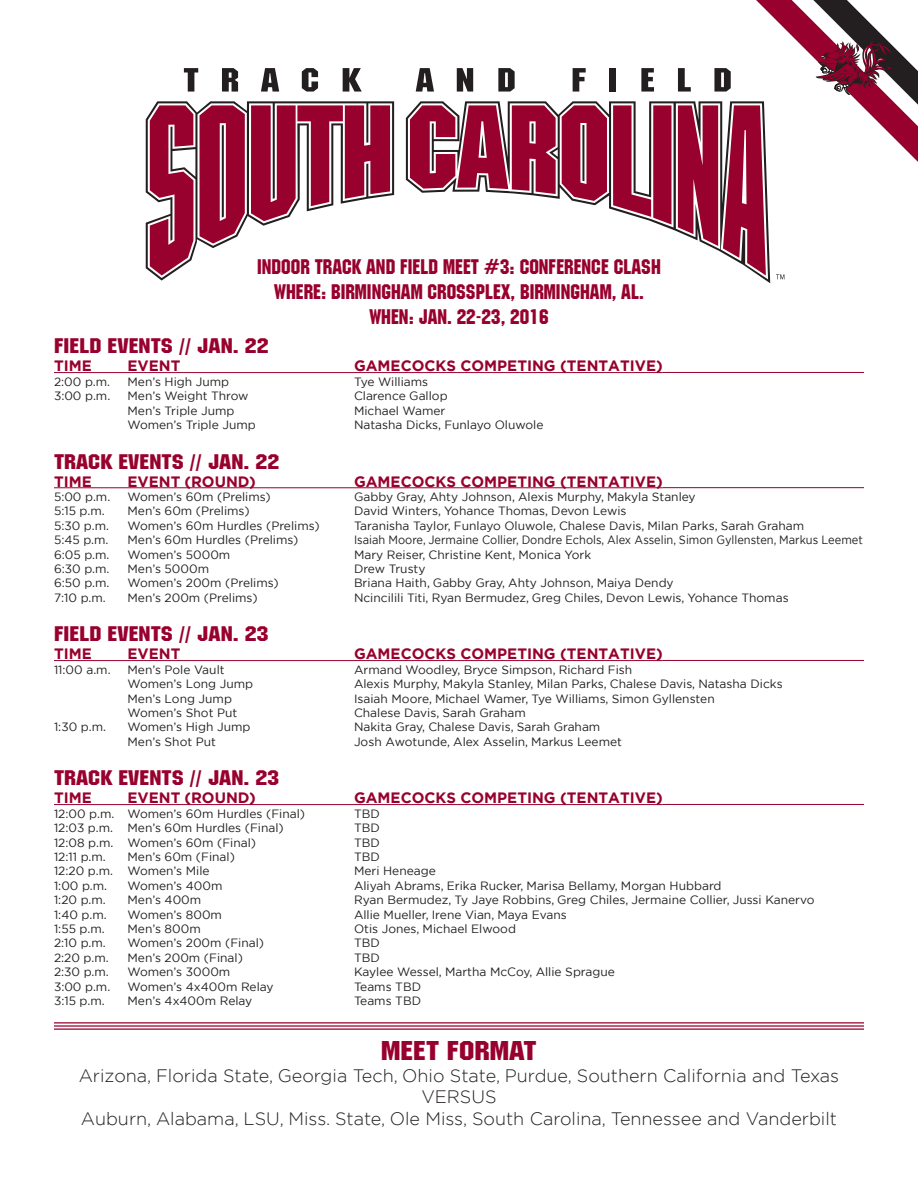
<style>
.page{position:relative;width:918px;height:1188px;background:#fff}
.page>*{position:absolute;margin:0;border:0;box-sizing:border-box;transform-origin:0 0}
.t1{font:27px "Machine IT Cby BT";color:#98012d;scale:1.25 1}
.t2{font:21px "Machine IT Cby BT";color:#98012d}
.t3{font:21px "Machine IT Cby BT";color:#98012d;scale:1.25 1}
.t4{font:300 18px "Gotham";color:#231f20}
.t5{font:700 15px "Gotham";color:#98012d}
.t6{font:12px "Gotham";color:#231f20}
.t7{font:12px "Gotham";color:#231f20;scale:.92 1}
</style>
<div class="page">
<hr style="left:54px;top:372px;width:609px;height:1px;background:#98012d">
<hr style="left:663px;top:372px;width:201px;height:1px;background:#98012d">
<hr style="left:54px;top:487px;width:609px;height:1px;background:#98012d">
<hr style="left:663px;top:487px;width:201px;height:1px;background:#98012d">
<hr style="left:54px;top:660px;width:609px;height:1px;background:#98012d">
<hr style="left:663px;top:660px;width:201px;height:1px;background:#98012d">
<hr style="left:54px;top:804px;width:609px;height:1px;background:#98012d">
<hr style="left:663px;top:804px;width:201px;height:1px;background:#98012d">
<svg style="left:146px;top:101px;width:248px;height:180px"></svg>
<svg style="left:419px;top:101px;width:351px;height:182px"></svg>
<svg style="left:148px;top:103px;width:530px;height:176px"></svg>
<svg style="left:150px;top:105px;width:43px;height:170px"></svg>
<svg style="left:200px;top:105px;width:45px;height:139px;background:#9f2347"></svg>
<svg style="left:251px;top:105px;width:139px;height:116px"></svg>
<svg style="left:410px;top:105px;width:146px;height:89px;background:#a33a59"></svg>
<svg style="left:562px;top:105px;width:45px;height:96px;background:#9e2246"></svg>
<svg style="left:613px;top:105px;width:58px;height:120px"></svg>
<svg style="left:184px;top:68px;width:14px;height:24px"></svg>
<svg style="left:222px;top:68px;width:16px;height:24px"></svg>
<svg style="left:261px;top:68px;width:18px;height:24px"></svg>
<svg style="left:302px;top:68px;width:16px;height:24px"></svg>
<svg style="left:343px;top:68px;width:19px;height:24px"></svg>
<svg style="left:416px;top:68px;width:18px;height:24px"></svg>
<svg style="left:457px;top:68px;width:16px;height:24px"></svg>
<svg style="left:498px;top:68px;width:17px;height:24px"></svg>
<svg style="left:573px;top:68px;width:13px;height:24px"></svg>
<div style="left:609px;top:68px;width:7px;height:24px;background:#231f20"></div>
<svg style="left:641px;top:68px;width:13px;height:24px"></svg>
<svg style="left:678px;top:0;width:240px;height:279px"></svg>
<hr style="left:54px;top:1022px;width:810px;height:2px;background:#98012d">
<hr style="left:54px;top:1025px;width:810px;height:2px;background:#98012d">
<hr style="left:54px;top:1028px;width:810px;height:2px;background:#98012d">
<p class="t2" style="left:257px;top:254px;width:405px">INDOOR TRACK AND FIELD MEET #3: CONFERENCE CLASH</p>
<p class="t2" style="left:274px;top:279px;width:371px">WHERE: BIRMINGHAM CROSSPLEX, BIRMINGHAM, AL.</p>
<p class="t2" style="left:369px;top:304px;width:181px">WHEN: JAN. 22-23, 2016</p>
<p class="t3" style="left:54px;top:334px;width:173px">FIELD EVENTS // JAN. 22</p>
<p class="t5" style="left:54px;top:356px;width:39px">TIME</p>
<p class="t5" style="left:128px;top:356px;width:54px">EVENT</p>
<p class="t5" style="left:354px;top:356px;width:310px">GAMECOCKS COMPETING (TENTATIVE)</p>
<p class="t6" style="left:54px;top:374px;width:58px">2:00 p.m.</p>
<p class="t6" style="left:128px;top:374px;width:103px">Men’s High Jump</p>
<p class="t6" style="left:354px;top:374px;width:76px">Tye Williams</p>
<p class="t6" style="left:54px;top:388px;width:58px">3:00 p.m.</p>
<p class="t6" style="left:128px;top:388px;width:123px">Men’s Weight Throw</p>
<p class="t6" style="left:354px;top:388px;width:95px">Clarence Gallop</p>
<p class="t6" style="left:128px;top:403px;width:109px">Men’s Triple Jump</p>
<p class="t6" style="left:354px;top:403px;width:93px">Michael Wamer</p>
<p class="t6" style="left:128px;top:417px;width:130px">Women’s Triple Jump</p>
<p class="t6" style="left:354px;top:417px;width:191px">Natasha Dicks, Funlayo Oluwole</p>
<p class="t3" style="left:54px;top:449px;width:182px">TRACK EVENTS // JAN. 22</p>
<p class="t5" style="left:54px;top:471px;width:39px">TIME</p>
<p class="t5" style="left:128px;top:471px;width:130px">EVENT (ROUND)</p>
<p class="t5" style="left:354px;top:471px;width:310px">GAMECOCKS COMPETING (TENTATIVE)</p>
<p class="t6" style="left:54px;top:489px;width:58px">5:00 p.m.</p>
<p class="t6" style="left:128px;top:489px;width:145px">Women’s 60m (Prelims)</p>
<p class="t6" style="left:354px;top:489px;width:343px">Gabby Gray, Ahty Johnson, Alexis Murphy, Makyla Stanley</p>
<p class="t6" style="left:54px;top:504px;width:52px">5:15 p.m.</p>
<p class="t6" style="left:128px;top:504px;width:124px">Men’s 60m (Prelims)</p>
<p class="t6" style="left:354px;top:504px;width:274px">David Winters, Yohance Thomas, Devon Lewis</p>
<p class="t6" style="left:54px;top:518px;width:57px">5:30 p.m.</p>
<p class="t6" style="left:128px;top:518px;width:194px">Women’s 60m Hurdles (Prelims)</p>
<p class="t6" style="left:354px;top:518px;width:452px">Taranisha Taylor, Funlayo Oluwole, Chalese Davis, Milan Parks, Sarah Graham</p>
<p class="t6" style="left:54px;top:532px;width:56px">5:45 p.m.</p>
<p class="t6" style="left:128px;top:532px;width:172px">Men’s 60m Hurdles (Prelims)</p>
<p class="t7" style="left:354px;top:532px;width:555px">Isaiah Moore, Jermaine Collier, Dondre Echols, Alex Asselin, Simon Gyllensten, Markus Leemet</p>
<p class="t6" style="left:54px;top:547px;width:57px">6:05 p.m.</p>
<p class="t6" style="left:128px;top:547px;width:104px">Women’s 5000m</p>
<p class="t6" style="left:354px;top:547px;width:239px">Mary Reiser, Christine Kent, Monica York</p>
<p class="t6" style="left:54px;top:561px;width:57px">6:30 p.m.</p>
<p class="t6" style="left:128px;top:561px;width:83px">Men’s 5000m</p>
<p class="t6" style="left:354px;top:561px;width:73px">Drew Trusty</p>
<p class="t6" style="left:54px;top:576px;width:57px">6:50 p.m.</p>
<p class="t6" style="left:128px;top:576px;width:153px">Women’s 200m (Prelims)</p>
<p class="t6" style="left:354px;top:576px;width:321px">Briana Haith, Gabby Gray, Ahty Johnson, Maiya Dendy</p>
<p class="t6" style="left:54px;top:590px;width:53px">7:10 p.m.</p>
<p class="t6" style="left:128px;top:590px;width:132px">Men’s 200m (Prelims)</p>
<p class="t6" style="left:354px;top:590px;width:436px">Ncincilili Titi, Ryan Bermudez, Greg Chiles, Devon Lewis, Yohance Thomas</p>
<p class="t3" style="left:54px;top:622px;width:173px">FIELD EVENTS // JAN. 23</p>
<p class="t5" style="left:54px;top:644px;width:39px">TIME</p>
<p class="t5" style="left:128px;top:644px;width:54px">EVENT</p>
<p class="t5" style="left:354px;top:644px;width:310px">GAMECOCKS COMPETING (TENTATIVE)</p>
<p class="t6" style="left:54px;top:662px;width:58px">11:00 a.m.</p>
<p class="t6" style="left:128px;top:662px;width:99px">Men’s Pole Vault</p>
<p class="t6" style="left:354px;top:662px;width:280px">Armand Woodley, Bryce Simpson, Richard Fish</p>
<p class="t6" style="left:128px;top:676px;width:127px">Women’s Long Jump</p>
<p class="t6" style="left:354px;top:676px;width:430px">Alexis Murphy, Makyla Stanley, Milan Parks, Chalese Davis, Natasha Dicks</p>
<p class="t6" style="left:128px;top:691px;width:106px">Men’s Long Jump</p>
<p class="t6" style="left:354px;top:691px;width:362px">Isaiah Moore, Michael Wamer, Tye Williams, Simon Gyllensten</p>
<p class="t6" style="left:128px;top:705px;width:111px">Women’s Shot Put</p>
<p class="t6" style="left:354px;top:705px;width:174px">Chalese Davis, Sarah Graham</p>
<p class="t6" style="left:54px;top:720px;width:54px">1:30 p.m.</p>
<p class="t6" style="left:128px;top:720px;width:124px">Women’s High Jump</p>
<p class="t6" style="left:354px;top:720px;width:248px">Nakita Gray, Chalese Davis, Sarah Graham</p>
<p class="t6" style="left:128px;top:734px;width:90px">Men’s Shot Put</p>
<p class="t6" style="left:354px;top:734px;width:270px">Josh Awotunde, Alex Asselin, Markus Leemet</p>
<p class="t3" style="left:54px;top:766px;width:182px">TRACK EVENTS // JAN. 23</p>
<p class="t5" style="left:54px;top:788px;width:39px">TIME</p>
<p class="t5" style="left:128px;top:788px;width:130px">EVENT (ROUND)</p>
<p class="t5" style="left:354px;top:788px;width:310px">GAMECOCKS COMPETING (TENTATIVE)</p>
<p class="t6" style="left:54px;top:806px;width:253px">12:00 p.m. Women’s 60m Hurdles (Final)</p>
<p class="t6" style="left:354px;top:806px;width:27px">TBD</p>
<p class="t6" style="left:54px;top:820px;width:231px">12:03 p.m. Men’s 60m Hurdles (Final)</p>
<p class="t6" style="left:354px;top:820px;width:27px">TBD</p>
<p class="t6" style="left:54px;top:835px;width:204px">12:08 p.m. Women’s 60m (Final)</p>
<p class="t6" style="left:354px;top:835px;width:27px">TBD</p>
<p class="t6" style="left:54px;top:849px;width:53px">12:11 p.m.</p>
<p class="t6" style="left:128px;top:849px;width:109px">Men’s 60m (Final)</p>
<p class="t6" style="left:354px;top:849px;width:27px">TBD</p>
<p class="t6" style="left:54px;top:864px;width:157px">12:20 p.m. Women’s Mile</p>
<p class="t6" style="left:354px;top:864px;width:83px">Meri Heneage</p>
<p class="t6" style="left:54px;top:878px;width:55px">1:00 p.m.</p>
<p class="t6" style="left:128px;top:878px;width:96px">Women’s 400m</p>
<p class="t6" style="left:354px;top:878px;width:369px">Aliyah Abrams, Erika Rucker, Marisa Bellamy, Morgan Hubbard</p>
<p class="t6" style="left:54px;top:892px;width:53px">1:20 p.m.</p>
<p class="t6" style="left:128px;top:892px;width:75px">Men’s 400m</p>
<p class="t6" style="left:354px;top:892px;width:462px">Ryan Bermudez, Ty Jaye Robbins, Greg Chiles, Jermaine Collier, Jussi Kanervo</p>
<p class="t6" style="left:54px;top:907px;width:54px">1:40 p.m.</p>
<p class="t6" style="left:128px;top:907px;width:96px">Women’s 800m</p>
<p class="t6" style="left:354px;top:907px;width:214px">Allie Mueller, Irene Vian, Maya Evans</p>
<p class="t6" style="left:54px;top:921px;width:52px">1:55 p.m.</p>
<p class="t6" style="left:128px;top:921px;width:75px">Men’s 800m</p>
<p class="t6" style="left:354px;top:921px;width:163px">Otis Jones, Michael Elwood</p>
<p class="t6" style="left:54px;top:936px;width:53px">2:10 p.m.</p>
<p class="t6" style="left:128px;top:936px;width:138px">Women’s 200m (Final)</p>
<p class="t6" style="left:354px;top:936px;width:27px">TBD</p>
<p class="t6" style="left:54px;top:950px;width:56px">2:20 p.m.</p>
<p class="t6" style="left:128px;top:950px;width:117px">Men’s 200m (Final)</p>
<p class="t6" style="left:354px;top:950px;width:27px">TBD</p>
<p class="t6" style="left:54px;top:964px;width:56px">2:30 p.m.</p>
<p class="t6" style="left:128px;top:964px;width:104px">Women’s 3000m</p>
<p class="t6" style="left:354px;top:964px;width:262px">Kaylee Wessel, Martha McCoy, Allie Sprague</p>
<p class="t6" style="left:54px;top:979px;width:58px">3:00 p.m.</p>
<p class="t6" style="left:128px;top:979px;width:148px">Women’s 4x400m Relay</p>
<p class="t6" style="left:354px;top:979px;width:69px">Teams TBD</p>
<p class="t6" style="left:54px;top:993px;width:52px">3:15 p.m.</p>
<p class="t6" style="left:128px;top:993px;width:126px">Men’s 4x400m Relay</p>
<p class="t6" style="left:354px;top:993px;width:69px">Teams TBD</p>
<p class="t1" style="left:381px;top:1034px;width:126px">MEET FORMAT</p>
<p class="t4" style="left:79px;top:1064px;width:762px">Arizona, Florida State, Georgia Tech, Ohio State, Purdue, Southern California and Texas</p>
<p class="t4" style="left:421px;top:1085px;width:77px">VERSUS</p>
<p class="t4" style="left:81px;top:1107px;width:758px">Auburn, Alabama, LSU, Miss. State, Ole Miss, South Carolina, Tennessee and Vanderbilt</p>
</div>
